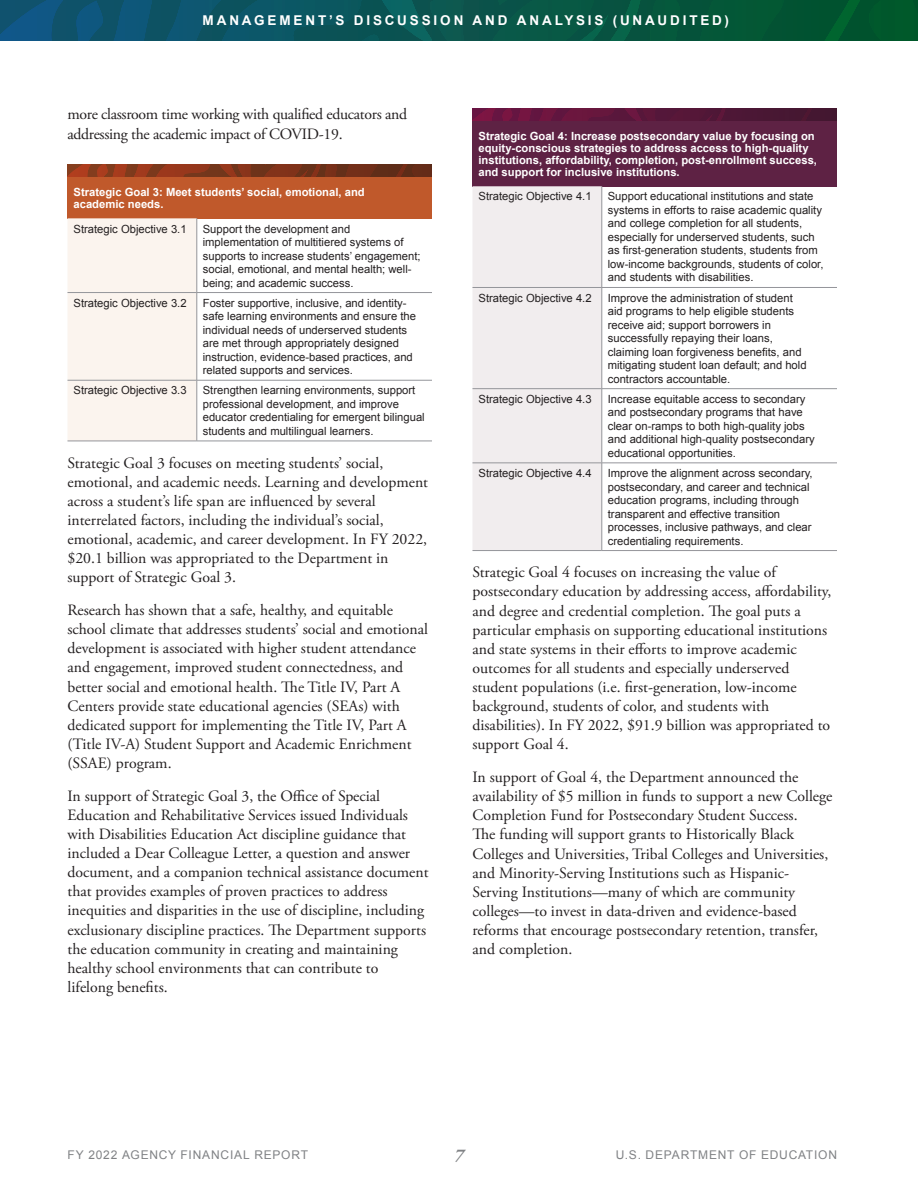
<style>
.page{position:relative;width:918px;height:1188px;background:#fff}
.page>*{position:absolute;margin:0;border:0;box-sizing:border-box;transform-origin:0 0}
.t1{font:italic 700 18px "Adobe Garamond Pro";color:#808285}
.t2{font:15.75px/19px "Adobe Garamond Pro";color:#231f20}
.t3{font:15.75px/19px "Adobe Garamond Pro";letter-spacing:-.02em;color:#231f20}
.t4{font:700 13.5px "Arial";letter-spacing:.215em;color:#fff}
.t5{font:12px "Arial";letter-spacing:.065em;color:#808285}
.t6{font:11.25px/13.5px "Arial";color:#231f20}
.t7{font:700 11.25px/12px "Arial";color:#fff}
</style>
<div class="page">
<svg style="left:0;top:0;width:918px;height:40px;background:#085551"></svg>
<svg style="left:68px;top:164px;width:364px;height:13px;background:#7e341a"></svg>
<div style="left:68px;top:177px;width:364px;height:41px;background:#c0592b"></div>
<div style="left:68px;top:218px;width:129px;height:223px;background:#fbf4ee"></div>
<hr style="left:197px;top:218px;width:1px;height:74px;background:#94959a">
<hr style="left:68px;top:292px;width:129px;height:1px;background:#94959a">
<hr style="left:197px;top:292px;width:235px;height:1px;background:#94959a">
<hr style="left:197px;top:293px;width:1px;height:87px;background:#94959a">
<hr style="left:68px;top:380px;width:129px;height:1px;background:#94959a">
<hr style="left:197px;top:380px;width:235px;height:1px;background:#94959a">
<hr style="left:197px;top:380px;width:1px;height:61px;background:#94959a">
<hr style="left:68px;top:441px;width:129px;height:1px;background:#94959a">
<hr style="left:197px;top:441px;width:235px;height:1px;background:#94959a">
<svg style="left:472px;top:108px;width:365px;height:13px;background:#5a1639"></svg>
<div style="left:472px;top:121px;width:365px;height:65px;background:#5e2244"></div>
<div style="left:472px;top:186px;width:130px;height:364px;background:#f1edee"></div>
<hr style="left:602px;top:186px;width:1px;height:101px;background:#94959a">
<hr style="left:472px;top:287px;width:130px;height:1px;background:#94959a">
<hr style="left:602px;top:287px;width:235px;height:1px;background:#94959a">
<hr style="left:602px;top:288px;width:1px;height:100px;background:#94959a">
<hr style="left:472px;top:388px;width:130px;height:1px;background:#94959a">
<hr style="left:602px;top:388px;width:235px;height:1px;background:#94959a">
<hr style="left:602px;top:389px;width:1px;height:74px;background:#94959a">
<hr style="left:472px;top:463px;width:130px;height:1px;background:#94959a">
<hr style="left:602px;top:463px;width:235px;height:1px;background:#94959a">
<hr style="left:602px;top:463px;width:1px;height:87px;background:#94959a">
<hr style="left:472px;top:550px;width:130px;height:1px;background:#94959a">
<hr style="left:602px;top:550px;width:235px;height:1px;background:#94959a">
<p class="t4" style="left:202px;top:12px;width:528px">MANAGEMENT’S DISCUSSION AND ANALYSIS (UNAUDITED)</p>
<p class="t3" style="left:68px;top:105px;width:341px">more classroom time working with qualified educators and addressing the academic impact of COVID-19.</p>
<p class="t7" style="left:74px;top:186px;width:293px">Strategic Goal 3: Meet students’ social, emotional, and academic needs.</p>
<p class="t6" style="left:74px;top:222px;width:115px">Strategic Objective 3.1</p>
<p class="t6" style="left:203px;top:222px;width:219px">Support the development and implementation of multitiered systems of supports to increase students’ engagement; social, emotional, and mental health; well&shy;being; and academic success.</p>
<p class="t6" style="left:74px;top:296px;width:115px">Strategic Objective 3.2</p>
<p class="t6" style="left:203px;top:296px;width:215px">Foster supportive, inclusive, and identity&shy;safe learning environments and ensure the individual needs of underserved students are met through appropriately designed instruction, evidence-based practices, and related supports and services.</p>
<p class="t6" style="left:74px;top:384px;width:115px">Strategic Objective 3.3</p>
<p class="t6" style="left:203px;top:384px;width:223px">Strengthen learning environments, support professional development, and improve educator credentialing for emergent bilingual students and multilingual learners.</p>
<p class="t2" style="left:68px;top:454px;width:362px">Strategic Goal 3 focuses on meeting students’ social, emotional, and academic needs. Learning and development across a student’s life span are influenced by several interrelated factors, including the individual’s social, emotional, academic, and career development. In FY 2022, $20.1 billion was appropriated to the Department in support of Strategic Goal 3.</p>
<p class="t2" style="left:68px;top:601px;width:362px">Research has shown that a safe, healthy, and equitable school climate that addresses students’ social and emotional development is associated with higher student attendance and engagement, improved student connectedness, and better social and emotional health. The Title IV, Part A Centers provide state educational agencies (SEAs) with dedicated support for implementing the Title IV, Part A (Title IV-A) Student Support and Academic Enrichment (SSAE) program.</p>
<p class="t2" style="left:68px;top:787px;width:363px">In support of Strategic Goal 3, the Office of Special Education and Rehabilitative Services issued Individuals with Disabilities Education Act discipline guidance that included a Dear Colleague Letter, a question and answer document, and a companion technical assistance document that provides examples of proven practices to address inequities and disparities in the use of discipline, including exclusionary discipline practices. The Department supports the education community in creating and maintaining healthy school environments that can contribute to<br>lifelong benefits.</p>
<p class="t7" style="left:478px;top:130px;width:340px">Strategic Goal 4: Increase postsecondary value by focusing on equity-conscious strategies to address access to high-quality institutions, affordability, completion, post-enrollment success, and support for inclusive institutions.</p>
<p class="t6" style="left:478px;top:190px;width:115px">Strategic Objective 4.1</p>
<p class="t6" style="left:608px;top:190px;width:217px">Support educational institutions and state systems in efforts to raise academic quality and college completion for all students, especially for underserved students, such as first-generation students, students from low-income backgrounds, students of color, and students with disabilities.</p>
<p class="t6" style="left:478px;top:291px;width:115px">Strategic Objective 4.2</p>
<p class="t6" style="left:608px;top:291px;width:200px">Improve the administration of student aid programs to help eligible students receive aid; support borrowers in successfully repaying their loans, claiming loan forgiveness benefits, and mitigating student loan default; and hold contractors accountable.</p>
<p class="t6" style="left:478px;top:392px;width:115px">Strategic Objective 4.3</p>
<p class="t6" style="left:608px;top:392px;width:208px">Increase equitable access to secondary and postsecondary programs that have clear on-ramps to both high-quality jobs and additional high-quality postsecondary educational opportunities.</p>
<p class="t6" style="left:478px;top:466px;width:115px">Strategic Objective 4.4</p>
<p class="t6" style="left:608px;top:466px;width:206px">Improve the alignment across secondary, postsecondary, and career and technical education programs, including through transparent and effective transition processes, inclusive pathways, and clear credentialing requirements.</p>
<p class="t2" style="left:472px;top:563px;width:360px">Strategic Goal 4 focuses on increasing the value of postsecondary education by addressing access, affordability, and degree and credential completion. The goal puts a particular emphasis on supporting educational institutions and state systems in their efforts to improve academic outcomes for all students and especially underserved student populations (i.e. first-generation, low-income background, students of color, and students with disabilities). In FY 2022, $91.9 billion was appropriated to support Goal 4.</p>
<p class="t2" style="left:472px;top:768px;width:361px">In support of Goal 4, the Department announced the availability of $5 million in funds to support a new College Completion Fund for Postsecondary Student Success.<br>The funding will support grants to Historically Black Colleges and Universities, Tribal Colleges and Universities, and Minority-Serving Institutions such as Hispanic-Serving Institutions—many of which are community colleges—to invest in data-driven and evidence-based reforms that encourage postsecondary retention, transfer, and completion.</p>
<p class="t5" style="left:68px;top:1147px;width:242px">FY 2022 AGENCY FINANCIAL REPORT</p>
<p class="t1" style="left:454px;top:1145px;width:11px">7</p>
<p class="t5" style="left:616px;top:1147px;width:223px">U.S. DEPARTMENT OF EDUCATION</p>
</div>
